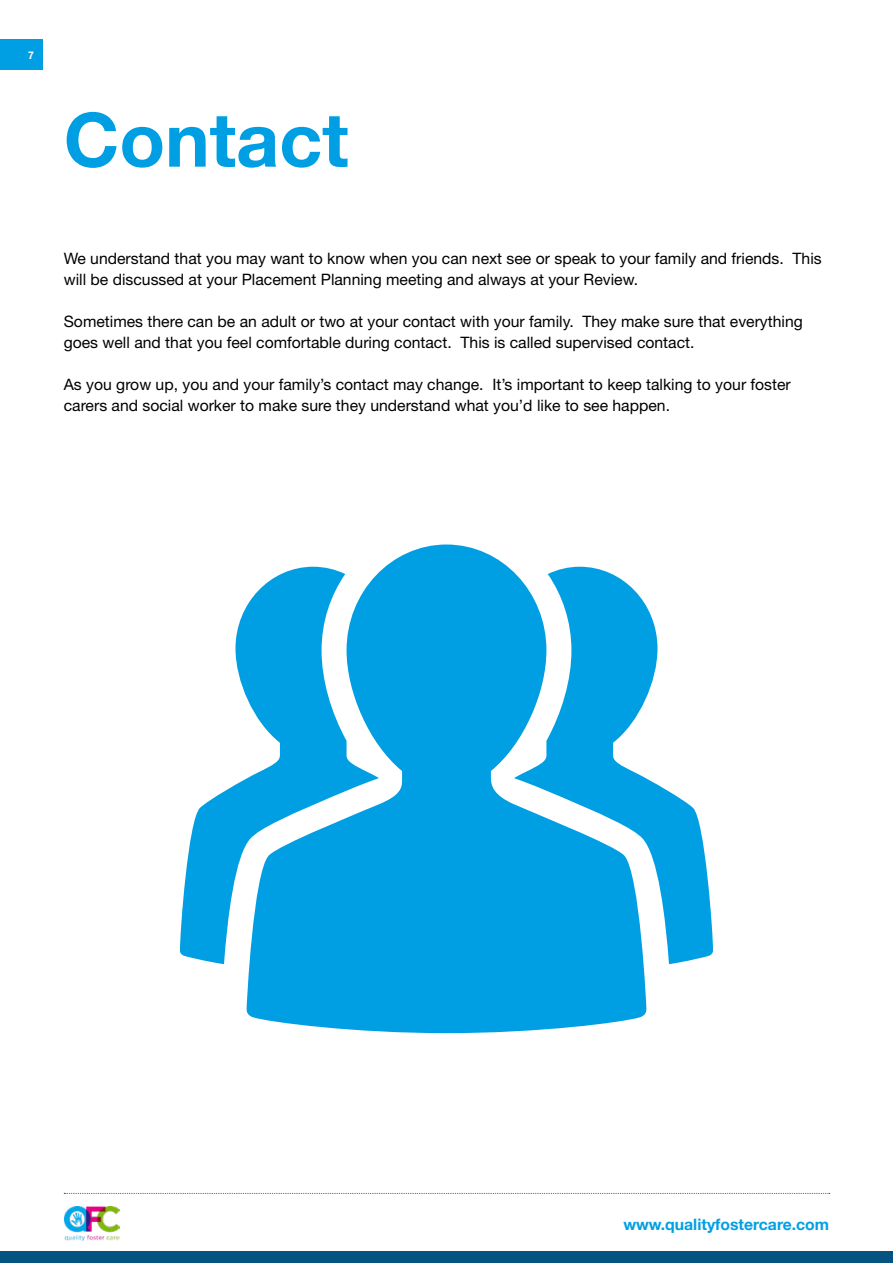
<style>
.page{position:relative;width:893px;height:1263px;background:#fff}
.page>*{position:absolute;margin:0;border:0;box-sizing:border-box;transform-origin:0 0}
.t1{font:700 75px "Helvetica Neue";color:#009fe3}
.t2{font:15.75px/21px "Helvetica Neue LT Std";color:#000}
.t3{font:700 15.75px "Helvetica Neue";color:#009fe3}
.t4{font:700 10.5px "Helvetica Neue";color:#fff}
</style>
<div class="page">
<div style="left:0;top:1251px;width:893px;height:12px;background:#045380"></div>
<img style="left:64px;top:1206px;width:55px;height:34px">
<svg style="left:64px;top:1193px;width:766px;height:1px"></svg>
<div style="left:0;top:39px;width:43px;height:30px;background:#009fe3"></div>
<svg style="left:180px;top:544px;width:533px;height:489px;fill:#009fe3"></svg>
<p class="t4" style="left:28px;top:47px;width:7px">7</p>
<h1 class="t1" style="left:64px;top:81px;width:286px">Contact</h1>
<p class="t2" style="left:64px;top:248px;width:759px">We understand that you may want to know when you can next see or speak to your family and friends. This will be discussed at your Placement Planning meeting and always at your Review.</p>
<p class="t2" style="left:64px;top:311px;width:740px">Sometimes there can be an adult or two at your contact with your family. They make sure that everything goes well and that you feel comfortable during contact. This is called supervised contact.</p>
<p class="t2" style="left:64px;top:374px;width:729px">As you grow up, you and your family’s contact may change. It’s important to keep talking to your foster carers and social worker to make sure they understand what you’d like to see happen.</p>
<p class="t3" style="left:623px;top:1212px;width:207px">www.qualityfostercare.com</p>
</div>
